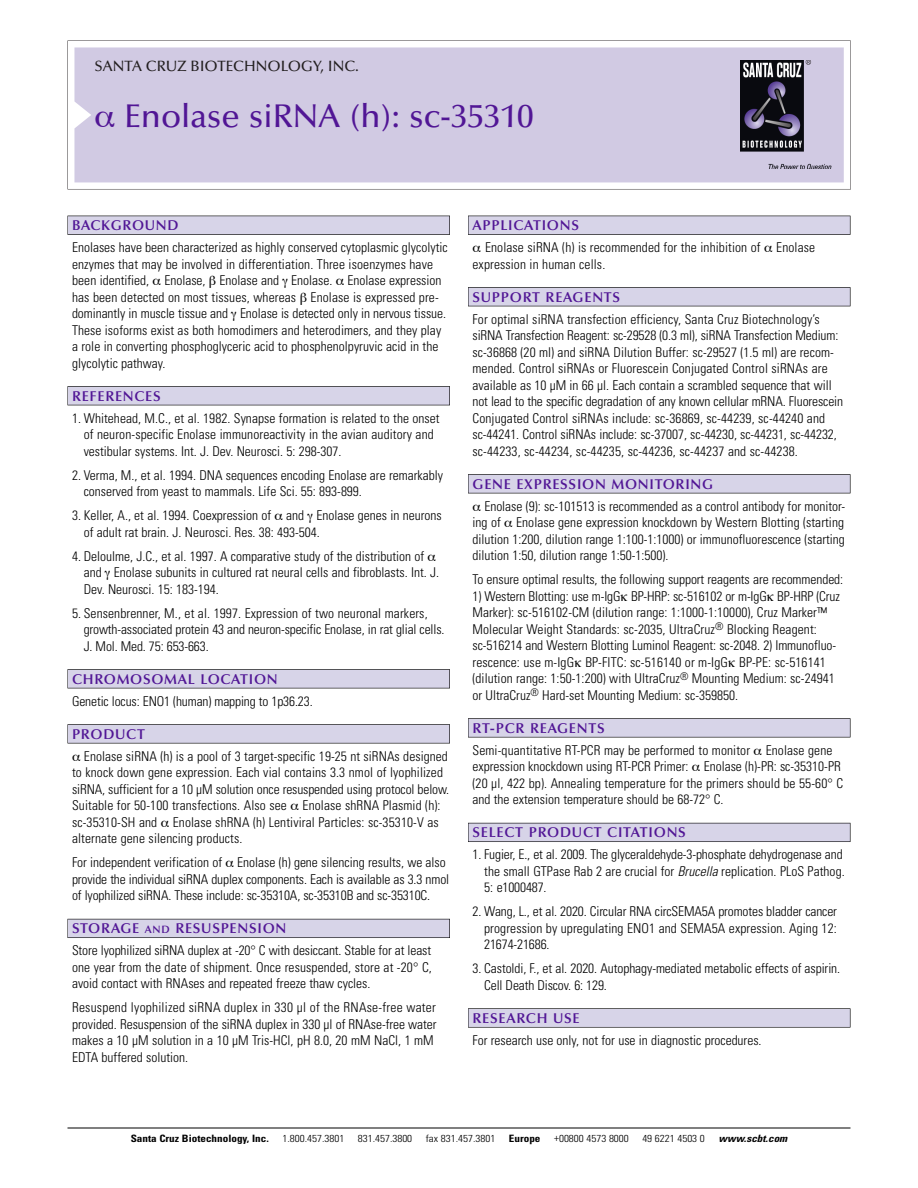
<style>
.page{position:relative;width:918px;height:1188px;background:#fff}
.page>*{position:absolute;margin:0;border:0;box-sizing:border-box;transform-origin:0 0}
.t1{font:500 33px "Optima";color:#511695}
.t2{font:500 15px "Optima";color:#231f20}
.t3{font:600 14.25px "Optima";letter-spacing:.05em;color:#511695}
.t4{font:300 condensed 13.5px/16.5px "Univers";color:#000}
.t5{font:300 condensed 10.2px "Univers";color:#000;scale:1.1 1}
.t6{font:700 condensed 10.2px "Univers";color:#000;scale:1.1 1}
.t7{font:italic 700 condensed 10.2px "Univers";color:#000;scale:1.1 1}
.s1{font-size:10.65px}
.s2{font-style:italic}
</style>
<div class="page">
<svg style="left:74px;top:41px;width:777px;height:148px"></svg>
<div style="left:74px;top:47px;width:770px;height:135px;background:#d1cae3"></div>
<img style="left:741px;top:60px;width:90px;height:108px">
<div style="left:68px;top:216px;width:382px;height:19px;background:#535256"></div>
<div style="left:68px;top:216px;width:381px;height:18px;background:#d7d4e8"></div>
<div style="left:68px;top:386px;width:382px;height:19px;background:#515155"></div>
<div style="left:68px;top:387px;width:381px;height:18px;background:#d7d4e8"></div>
<div style="left:68px;top:669px;width:382px;height:19px;background:#545357"></div>
<div style="left:68px;top:670px;width:381px;height:18px;background:#d7d4e8"></div>
<div style="left:68px;top:724px;width:382px;height:19px;background:#575659"></div>
<div style="left:68px;top:725px;width:381px;height:18px;background:#d7d4e8"></div>
<div style="left:68px;top:919px;width:382px;height:19px;background:#595860"></div>
<div style="left:68px;top:919px;width:381px;height:18px;background:#d7d4e8"></div>
<div style="left:468px;top:216px;width:382px;height:19px;background:#535256"></div>
<div style="left:468px;top:216px;width:382px;height:18px;background:#d7d4e8"></div>
<div style="left:468px;top:287px;width:382px;height:19px;background:#515155"></div>
<div style="left:468px;top:288px;width:382px;height:18px;background:#d7d4e8"></div>
<div style="left:468px;top:474px;width:382px;height:19px;background:#545357"></div>
<div style="left:468px;top:475px;width:382px;height:18px;background:#d7d4e8"></div>
<div style="left:468px;top:718px;width:382px;height:19px;background:#575659"></div>
<div style="left:468px;top:719px;width:382px;height:18px;background:#d7d4e8"></div>
<div style="left:468px;top:823px;width:382px;height:19px;background:#595860"></div>
<div style="left:468px;top:823px;width:382px;height:18px;background:#d7d4e8"></div>
<div style="left:468px;top:1008px;width:382px;height:20px;background:#676767"></div>
<div style="left:468px;top:1009px;width:382px;height:18px;background:#d7d4e8"></div>
<hr style="left:68px;top:1128px;width:782px;height:1px;background:#000">
<svg style="left:96px;top:112px;width:18px;height:16px"></svg>
<p class="t2" style="left:94px;top:60px;width:266px">SANTA CRUZ BIOTECHNOLOGY, INC.</p>
<p class="t1" style="left:124px;top:102px;width:411px">Enolase siRNA (h): sc-35310</p>
<p class="t3" style="left:72px;top:219px;width:108px">BACKGROUND</p>
<p class="t4" style="left:72px;top:240px;width:377px">Enolases have been characterized as highly conserved cytoplasmic glycolytic enzymes that may be involved in differentiation. Three isoenzymes have been identified, Enolase, Enolase and Enolase. Enolase expression has been detected on most tissues, whereas Enolase is expressed pre&shy;dominantly in muscle tissue and Enolase is detected only in nervous tissue.<br>These isoforms exist as both homodimers and heterodimers, and they play a role in converting phosphoglyceric acid to phosphenolpyruvic acid in the glycolytic pathway.</p>
<p class="t3" style="left:72px;top:390px;width:90px">REFERENCES</p>
<p class="t4" style="left:84px;top:411px;width:357px;text-indent:-12px">1. Whitehead, M.C., et al. 1982. Synapse formation is related to the onset of neuron-specific Enolase immunoreactivity in the avian auditory and vestibular systems. Int. J. Dev. Neurosci. 5: 298-307.</p>
<p class="t4" style="left:84px;top:468px;width:361px;text-indent:-12px">2. Verma, M., et al. 1994. DNA sequences encoding Enolase are remarkably conserved from yeast to mammals. Life Sci. 55: 893-899.</p>
<p class="t4" style="left:84px;top:508px;width:360px;text-indent:-12px">3. Keller, A., et al. 1994. Coexpression of and Enolase genes in neurons of adult rat brain. J. Neurosci. Res. 38: 493-504.</p>
<p class="t4" style="left:84px;top:549px;width:357px;text-indent:-12px">4. Deloulme, J.C., et al. 1997. A comparative study of the distribution of and Enolase subunits in cultured rat neural cells and fibroblasts. Int. J.<br>Dev. Neurosci. 15: 183-194.</p>
<p class="t4" style="left:84px;top:606px;width:362px;text-indent:-12px">5. Sensenbrenner, M., et al. 1997. Expression of two neuronal markers, growth-associated protein 43 and neuron-specific Enolase, in rat glial cells.<br>J. Mol. Med. 75: 653-663.</p>
<p class="t3" style="left:72px;top:673px;width:207px">CHROMOSOMAL LOCATION</p>
<p class="t4" style="left:72px;top:694px;width:242px">Genetic locus: ENO1 (human) mapping to 1p36.23.</p>
<p class="t3" style="left:72px;top:728px;width:74px">PRODUCT</p>
<p class="t4" style="left:72px;top:749px;width:379px;text-indent:12px">Enolase siRNA (h) is a pool of 3 target-specific 19-25 nt siRNAs designed to knock down gene expression. Each vial contains 3.3 nmol of lyophilized siRNA, sufficient for a 10 µM solution once resuspended using protocol below.<br>Suitable for 50-100 transfections. Also see Enolase shRNA Plasmid (h): sc-35310-SH and Enolase shRNA (h) Lentiviral Particles: sc-35310-V as alternate gene silencing products.</p>
<p class="t4" style="left:72px;top:856px;width:379px">For independent verification of Enolase (h) gene silencing results, we also provide the individual siRNA duplex components. Each is available as 3.3 nmol of lyophilized siRNA. These include: sc-35310A, sc-35310B and sc-35310C.</p>
<p class="t3" style="left:72px;top:922px;width:216px">STORAGE <span class="s1">AND</span> RESUSPENSION</p>
<p class="t4" style="left:72px;top:944px;width:361px;text-align:justify">Store lyophilized siRNA duplex at -20° C with desiccant. Stable for at least one year from the date of shipment. Once resuspended, store at -20° C, avoid contact with RNAses and repeated freeze thaw cycles.</p>
<p class="t4" style="left:72px;top:1001px;width:366px">Resuspend lyophilized siRNA duplex in 330 µl of the RNAse-free water provided. Resuspension of the siRNA duplex in 330 µl of RNAse-free water makes a 10 µM solution in a 10 µM Tris-HCl, pH 8.0, 20 mM NaCl, 1 mM EDTA buffered solution.</p>
<p class="t3" style="left:473px;top:219px;width:108px">APPLICATIONS</p>
<p class="t4" style="left:473px;top:240px;width:344px;text-indent:12px">Enolase siRNA (h) is recommended for the inhibition of Enolase expression in human cells.</p>
<p class="t3" style="left:473px;top:291px;width:149px">SUPPORT REAGENTS</p>
<p class="t4" style="left:473px;top:312px;width:372px">For optimal siRNA transfection efficiency, Santa Cruz Biotechnology’s siRNA Transfection Reagent: sc-29528 (0.3 ml), siRNA Transfection Medium: sc-36868 (20 ml) and siRNA Dilution Buffer: sc-29527 (1.5 ml) are recom&shy;mended. Control siRNAs or Fluorescein Conjugated Control siRNAs are available as 10 µM in 66 µl. Each contain a scrambled sequence that will not lead to the specific degradation of any known cellular mRNA. Fluorescein Conjugated Control siRNAs include: sc-36869, sc-44239, sc-44240 and sc-44241. Control siRNAs include: sc-37007, sc-44230, sc-44231, sc-44232, sc-44233, sc-44234, sc-44235, sc-44236, sc-44237 and sc-44238.</p>
<p class="t3" style="left:473px;top:478px;width:242px">GENE EXPRESSION MONITORING</p>
<p class="t4" style="left:473px;top:499px;width:374px;text-align:justify;text-indent:12px">Enolase (9): sc-101513 is recommended as a control antibody for monitor&shy;ing of Enolase gene expression knockdown by Western Blotting (starting dilution 1:200, dilution range 1:100-1:1000) or immunofluorescence (starting dilution 1:50, dilution range 1:50-1:500).</p>
<p class="t4" style="left:473px;top:573px;width:372px">To ensure optimal results, the following support reagents are recommended:</p>
<p class="t4" style="left:473px;top:589px;width:369px">1) Western Blotting: use m-IgG BP-HRP: sc-516102 or m-IgG BP-HRP (Cruz Marker): sc-516102-CM (dilution range: 1:1000-1:10000), Cruz Marker™ Molecular Weight Standards: sc-2035, UltraCruz<sup>®</sup> Blocking Reagent: sc-516214 and Western Blotting Luminol Reagent: sc-2048. 2) Immunofluo&shy;rescence: use m-IgG BP-FITC: sc-516140 or m-IgG BP-PE: sc-516141 (dilution range: 1:50-1:200) with UltraCruz<sup>®</sup> Mounting Medium: sc-24941 or UltraCruz<sup>®</sup> Hard-set Mounting Medium: sc-359850.</p>
<p class="t3" style="left:473px;top:722px;width:134px">RT-PCR REAGENTS</p>
<p class="t4" style="left:473px;top:743px;width:372px">Semi-quantitative RT-PCR may be performed to monitor Enolase gene expression knockdown using RT-PCR Primer: Enolase (h)-PR: sc-35310-PR (20 µl, 422 bp). Annealing temperature for the primers should be 55-60° C and the extension temperature should be 68-72° C.</p>
<p class="t3" style="left:473px;top:826px;width:215px">SELECT PRODUCT CITATIONS</p>
<p class="t4" style="left:484px;top:848px;width:362px;text-indent:-12px">1. Fugier, E., et al. 2009. The glyceraldehyde-3-phosphate dehydrogenase and the small GTPase Rab 2 are crucial for <span class="s2">Brucella</span>replication. PLoS Pathog.<br>5: e1000487.</p>
<p class="t4" style="left:484px;top:905px;width:354px;text-align:justify;text-indent:-12px">2. Wang, L., et al. 2020. Circular RNA circSEMA5A promotes bladder cancer progression by upregulating ENO1 and SEMA5A expression. Aging 12:<br>21674-21686.</p>
<p class="t4" style="left:484px;top:962px;width:358px;text-indent:-12px">3. Castoldi, F., et al. 2020. Autophagy-mediated metabolic effects of aspirin.<br>Cell Death Discov. 6: 129.</p>
<p class="t3" style="left:473px;top:1012px;width:109px">RESEARCH USE</p>
<p class="t4" style="left:473px;top:1033px;width:291px">For research use only, not for use in diagnostic procedures.</p>
<p class="t6" style="left:131px;top:1135px;width:127px">Santa Cruz Biotechnology, Inc.</p>
<p class="t5" style="left:282px;top:1135px;width:58px">1.800.457.3801</p>
<p class="t5" style="left:358px;top:1135px;width:51px">831.457.3800</p>
<p class="t5" style="left:426px;top:1135px;width:65px">fax 831.457.3801</p>
<p class="t6" style="left:509px;top:1135px;width:30px">Europe</p>
<p class="t5" style="left:554px;top:1135px;width:69px">+00800 4573 8000</p>
<p class="t5" style="left:642px;top:1135px;width:58px">49 6221 4503 0</p>
<p class="t7" style="left:719px;top:1135px;width:66px">www.scbt.com</p>
</div>
